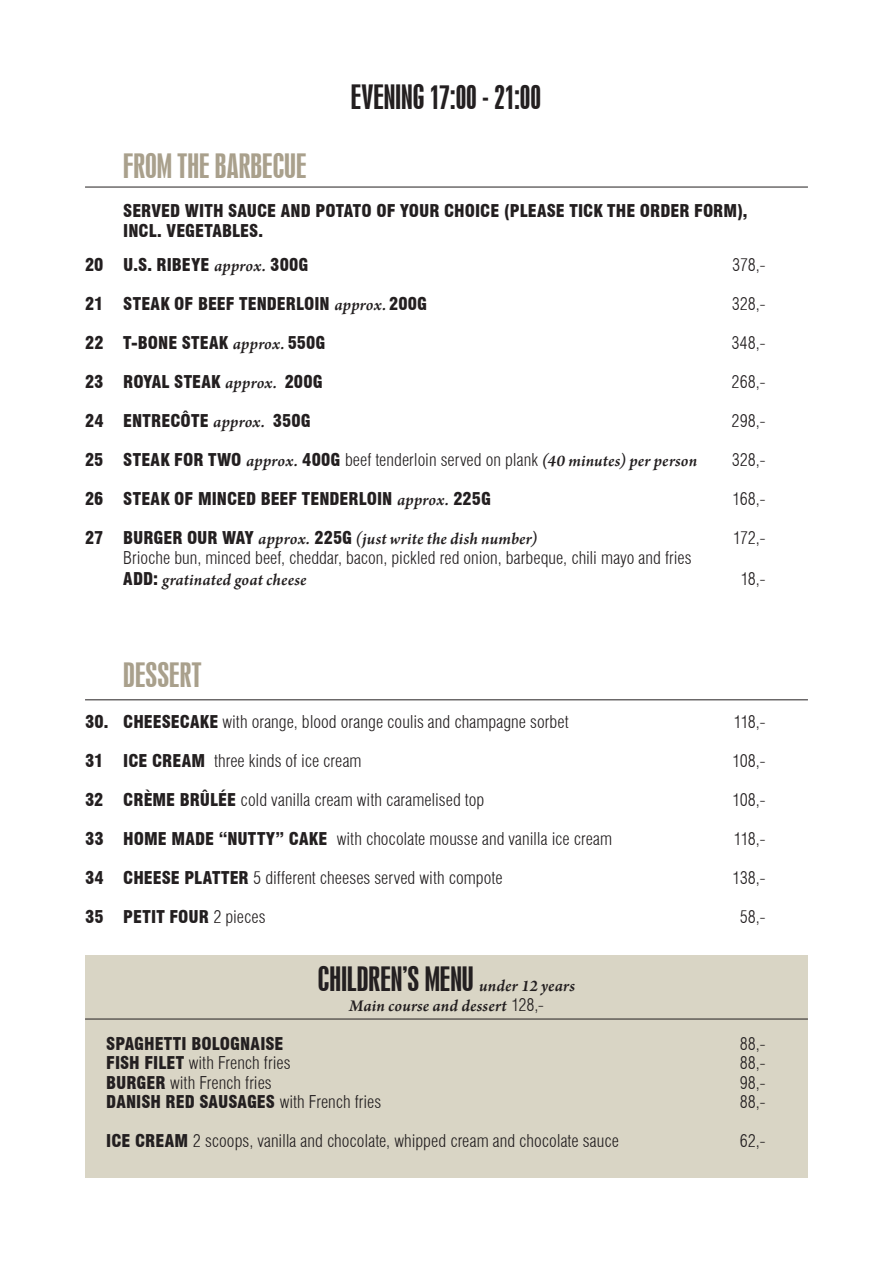
<style>
.page{position:relative;width:893px;height:1263px;background:#fff}
.page>*{position:absolute;margin:0;border:0;box-sizing:border-box;transform-origin:0 0}
.t1{font:31.5px "Swiss 924 BT Regular B";color:#231f20}
.t2{font:31.5px "Swiss 924 BT Regular B";color:#a9a08c}
.t3{font:300 condensed 17.25px "Swiss 721 BT";color:#231f20}
.t4{font:900 condensed 17.25px "Swiss 721 BT";color:#231f20}
.t5{font:italic 600 17.25px "Arno Pro";letter-spacing:.01em;color:#231f20}
.s1{font-family:"Arno Pro";font-weight:600;font-style:italic;font-stretch:normal}
.s2{font-family:"Swiss 721 BT";font-weight:900;font-style:normal;font-stretch:condensed}
.s3{font-family:"Swiss 721 BT";font-weight:300;font-style:normal;font-stretch:condensed}
.s4{font-weight:900}
.s5{font-weight:300}
.s6{font-family:"Arno Pro";font-weight:600;font-style:italic;font-size:17.25px}
</style>
<div class="page">
<div style="left:85px;top:955px;width:723px;height:223px;background:#d9d5c5"></div>
<hr style="left:85px;top:187px;width:723px;height:1px;background:#231f20">
<hr style="left:85px;top:699px;width:723px;height:1px;background:#231f20">
<hr style="left:85px;top:1019px;width:723px;height:1px;background:#231f20">
<p class="t1" style="left:351px;top:78px;width:192px">EVENING 17:00 - 21:00</p>
<p class="t2" style="left:123px;top:147px;width:185px">FROM THE BARBECUE</p>
<p class="t4" style="left:123px;top:200px;width:626px">SERVED WITH SAUCE AND POTATO OF YOUR CHOICE (PLEASE TICK THE ORDER FORM),</p>
<p class="t4" style="left:123px;top:220px;width:141px">INCL. VEGETABLES.</p>
<p class="t4" style="left:85px;top:254px;width:225px">20 U.S. RIBEYE <span class="s1">approx.</span> 300G</p>
<p class="t3" style="left:732px;top:254px;width:35px">378,-</p>
<p class="t4" style="left:85px;top:293px;width:344px">21 STEAK OF BEEF TENDERLOIN <span class="s1">approx.</span> 200G</p>
<p class="t3" style="left:732px;top:293px;width:35px">328,-</p>
<p class="t4" style="left:85px;top:332px;width:242px">22 T-BONE STEAK <span class="s1">approx.</span> 550G</p>
<p class="t3" style="left:731px;top:332px;width:36px">348,-</p>
<p class="t4" style="left:85px;top:371px;width:239px">23 ROYAL STEAK <span class="s1">approx.</span> 200G</p>
<p class="t3" style="left:732px;top:371px;width:35px">268,-</p>
<p class="t4" style="left:85px;top:410px;width:227px">24 ENTRECÔTE <span class="s1">approx.</span> 350G</p>
<p class="t3" style="left:732px;top:410px;width:35px">298,-</p>
<p class="t5" style="left:85px;top:451px;width:614px"><span class="s2">25 STEAK FOR TWO</span> approx. <span class="s2">400G</span> <span class="s3">beef tenderloin served on plank</span> (40 minutes) per person</p>
<p class="t3" style="left:732px;top:449px;width:35px">328,-</p>
<p class="t4" style="left:85px;top:488px;width:407px">26 STEAK OF MINCED BEEF TENDERLOIN <span class="s1">approx.</span> 225G</p>
<p class="t3" style="left:732px;top:488px;width:34px">168,-</p>
<p class="t5" style="left:85px;top:529px;width:454px"><span class="s2">27 BURGER OUR WAY</span> approx. <span class="s2">225G</span> (just write the dish number)</p>
<p class="t3" style="left:733px;top:527px;width:34px">172,-</p>
<p class="t3" style="left:123px;top:547px;width:570px">Brioche bun, minced beef, cheddar, bacon, pickled red onion, barbeque, chili mayo and fries</p>
<p class="t5" style="left:123px;top:570px;width:185px"><span class="s2">ADD:</span> gratinated goat cheese</p>
<p class="t3" style="left:741px;top:569px;width:26px">18,-</p>
<p class="t2" style="left:123px;top:656px;width:80px">DESSERT</p>
<p class="t3" style="left:85px;top:712px;width:485px"><span class="s4">30. CHEESECAKE</span> with orange, blood orange coulis and champagne sorbet</p>
<p class="t3" style="left:734px;top:712px;width:33px">118,-</p>
<p class="t3" style="left:85px;top:751px;width:278px"><span class="s4">31 ICE CREAM</span> three kinds of ice cream</p>
<p class="t3" style="left:732px;top:751px;width:34px">108,-</p>
<p class="t3" style="left:85px;top:790px;width:401px"><span class="s4">32 CRÈME BRÛLÉE</span> cold vanilla cream with caramelised top</p>
<p class="t3" style="left:732px;top:790px;width:34px">108,-</p>
<p class="t3" style="left:85px;top:829px;width:529px"><span class="s4">33 HOME MADE “NUTTY” CAKE</span> with chocolate mousse and vanilla ice cream</p>
<p class="t3" style="left:734px;top:829px;width:33px">118,-</p>
<p class="t3" style="left:85px;top:868px;width:419px"><span class="s4">34 CHEESE PLATTER</span> 5 different cheeses served with compote</p>
<p class="t3" style="left:733px;top:868px;width:34px">138,-</p>
<p class="t4" style="left:85px;top:907px;width:182px">35 PETIT FOUR <span class="s5">2 pieces</span></p>
<p class="t3" style="left:740px;top:907px;width:27px">58,-</p>
<p class="t1" style="left:318px;top:960px;width:259px">CHILDREN’S MENU <span class="s6">under 12 years</span></p>
<p class="t5" style="left:349px;top:995px;width:196px">Main course and dessert <span class="s3">128,-</span></p>
<p class="t4" style="left:106px;top:1033px;width:179px">SPAGHETTI BOLOGNAISE</p>
<p class="t3" style="left:740px;top:1033px;width:27px">88,-</p>
<p class="t3" style="left:106px;top:1052px;width:186px"><span class="s4">FISH FILET</span> with French fries</p>
<p class="t3" style="left:740px;top:1052px;width:27px">88,-</p>
<p class="t3" style="left:106px;top:1072px;width:167px"><span class="s4">BURGER</span> with French fries</p>
<p class="t3" style="left:740px;top:1072px;width:27px">98,-</p>
<p class="t4" style="left:106px;top:1091px;width:277px">DANISH RED SAUSAGES <span class="s5">with French fries</span></p>
<p class="t3" style="left:740px;top:1091px;width:27px">88,-</p>
<p class="t3" style="left:106px;top:1130px;width:514px"><span class="s4">ICE CREAM</span> 2 scoops, vanilla and chocolate, whipped cream and chocolate sauce</p>
<p class="t3" style="left:740px;top:1130px;width:27px">62,-</p>
</div>
